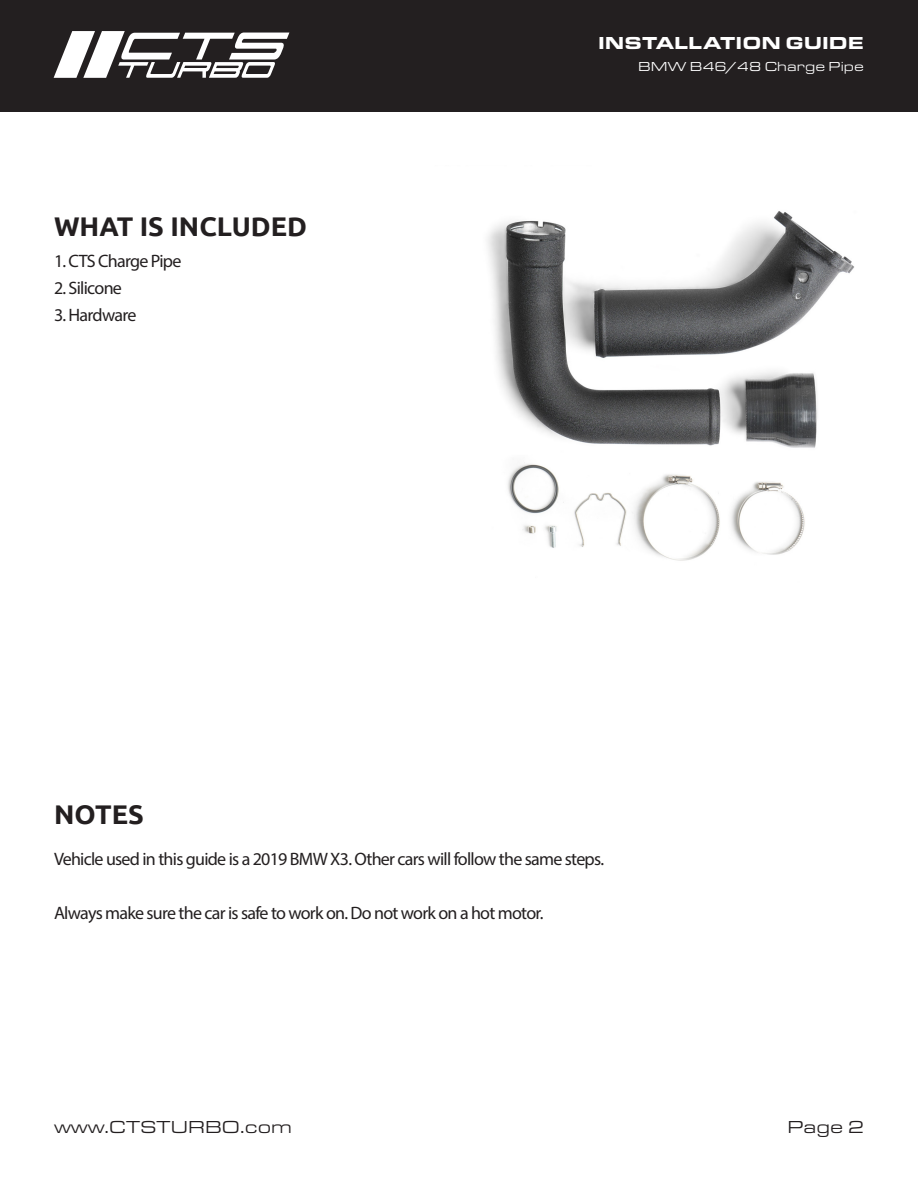
<style>
.page{position:relative;width:918px;height:1188px;background:#fff}
.page>*{position:absolute;margin:0;border:0;box-sizing:border-box;transform-origin:0 0}
.Ubuntu-Header{font:700 27px "Ubuntu";color:#231f20}
.Ubuntu-Text_Body{font:18px "Myriad Pro";letter-spacing:-.04em;color:#231f20}
.t1{font:18px "Eurostile Ext";color:#231f20}
.t2{font:900 18px "Eurostile Ext";color:#fff}
.t3{font:13.5px "Eurostile Ext";color:#fff}
</style>
<div class="page">
<div style="left:0;top:0;width:918px;height:112px;background:#231f20"></div>
<svg style="left:54px;top:31px;width:235px;height:47px"></svg>
<img style="left:487px;top:211px;width:367px;height:350px">
<p class="t2" style="left:598px;top:29px;width:267px">INSTALLATION GUIDE</p>
<p class="Ubuntu-Header" style="left:54px;top:210px;width:255px">WHAT IS INCLUDED</p>
<p class="Ubuntu-Text_Body" style="left:54px;top:250px;width:129px">1. CTS Charge Pipe</p>
<p class="Ubuntu-Text_Body" style="left:54px;top:277px;width:69px">2. Silicone</p>
<p class="Ubuntu-Text_Body" style="left:54px;top:304px;width:84px">3. Hardware</p>
<p class="t3" style="left:638px;top:58px;width:227px">BMW B46/48 Charge Pipe</p>
<p class="Ubuntu-Header" style="left:54px;top:798px;width:91px">NOTES</p>
<p class="Ubuntu-Text_Body" style="left:54px;top:848px;width:552px">Vehicle used in this guide is a 2019 BMW X3. Other cars will follow the same steps.</p>
<p class="Ubuntu-Text_Body" style="left:54px;top:902px;width:491px">Always make sure the car is safe to work on. Do not work on a hot motor.</p>
<p class="t1" style="left:54px;top:1115px;width:240px">www.CTSTURBO.com</p>
<p class="t1" style="left:787px;top:1115px;width:78px">Page 2</p>
</div>
